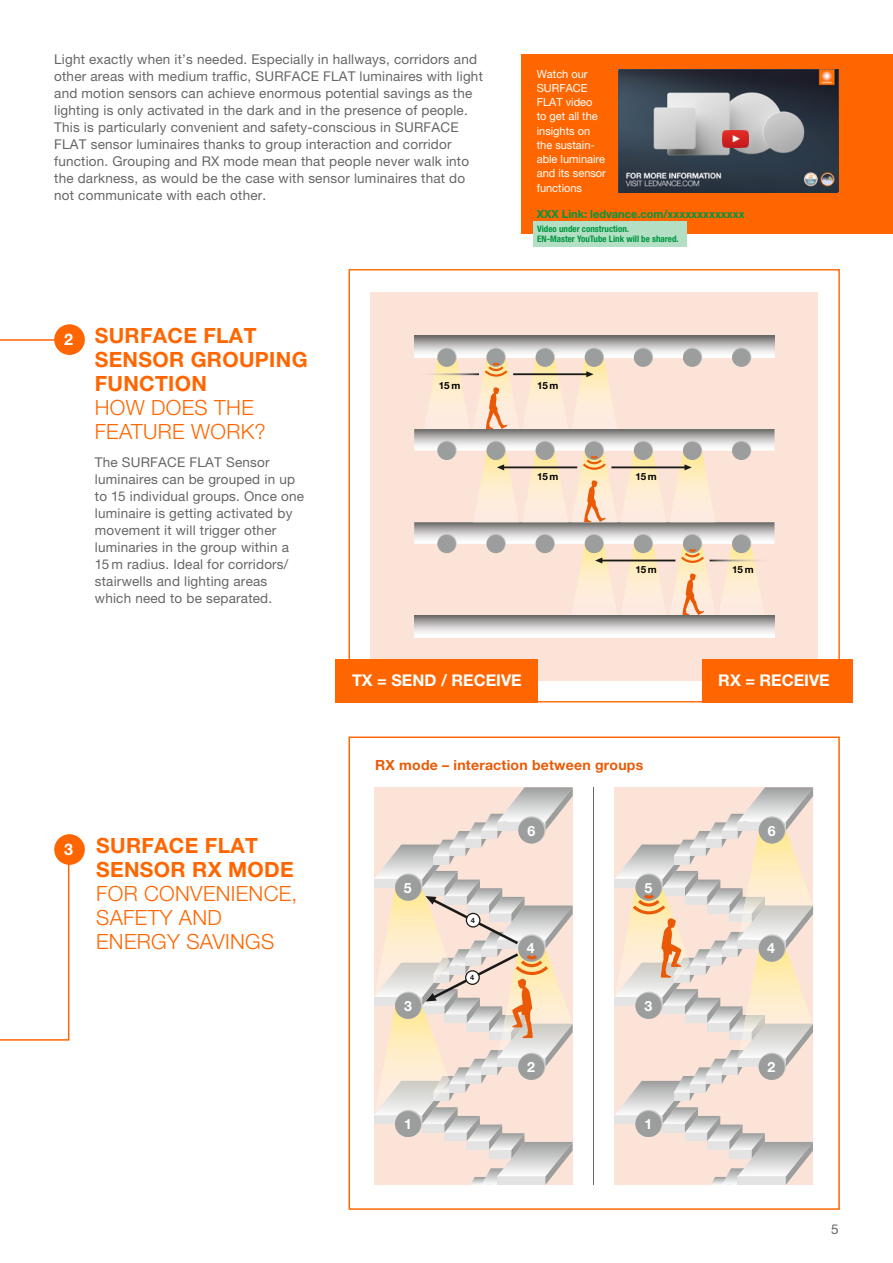
<style>
.page{position:relative;width:893px;height:1263px;background:#fff}
.page>*{position:absolute;margin:0;border:0;box-sizing:border-box;transform-origin:0 0}
.LDV_A4_Sub_Catalogue_12_pt_190626{font:300 21px/24px "Helvetica Neue LT Pro";letter-spacing:.015em;color:#f60}
.LDV_A4_Sub_Catalogue_12_pt_190626-2{font:700 21px/24px "Helvetica Neue LT Pro";letter-spacing:.015em;color:#f60}
.LDV_A4_Head_Bold__Zab_100___190612{font:700 16.2px "Helvetica Neue LT Pro";color:#fff}
.t1{font:700 16.05px "Helvetica Neue LT Pro";color:#fff}
.t2{font:700 14.1px "Helvetica Neue LT Pro";letter-spacing:.015em;color:#ea5a06}
.t3{font:700 14.1px "Helvetica Neue LT Pro";color:#fff}
.LDV_A4_Copy_9pt__4mm__210415{font:13.5px/17px "Helvetica Neue LT Pro";letter-spacing:.015em;color:#666}
.LDV_A4_Copy_9pt__4mm__210415-2{font:11.25px/14.2px "Helvetica Neue LT Pro";color:#fff}
.LDV_A4_Copy_9pt__4mm__210415-3{font:700 11.25px "Helvetica Neue LT Pro";color:#00963f}
.LDV_A4_Copy_9pt__4mm__210415-4{font:700 9.9px "Helvetica Neue LT Pro";letter-spacing:.08em;color:#000}
.Table_right_bold_neg_6pt{font:700 condensed 9px "Helvetica Neue LT Pro";color:#00963f}
.t4{font:700 7.35px "Helvetica Neue LT Pro";color:#1a1a18}
</style>
<div class="page">
<div style="left:521px;top:54px;width:372px;height:180px;background:#f60"></div>
<img style="left:619px;top:70px;width:218px;height:122px">
<img style="left:723px;top:130px;width:25px;height:18px">
<svg style="left:61px;top:863px;width:9px;height:178px"></svg>
<svg style="left:0;top:339px;width:61px;height:702px"></svg>
<div style="left:54px;top:324px;width:31px;height:31px;background:#f60;border-radius:50%"></div>
<div style="left:371px;top:292px;width:447px;height:388px;background:#fce3d7"></div>
<svg style="left:414px;top:336px;width:360px;height:21px;background:#bcbbbb"></svg>
<img style="left:432px;top:360px;width:38px;height:27px">
<img style="left:473px;top:360px;width:38px;height:27px">
<img style="left:530px;top:358px;width:30px;height:29px">
<img style="left:579px;top:358px;width:30px;height:29px">
<svg style="left:437px;top:347px;width:20px;height:20px"></svg>
<div style="left:437px;top:348px;width:19px;height:19px;background:#9c9d9d;border-radius:50%"></div>
<svg style="left:486px;top:347px;width:20px;height:20px"></svg>
<div style="left:487px;top:348px;width:18px;height:19px;background:#9c9d9d;border-radius:50%"></div>
<svg style="left:536px;top:347px;width:19px;height:20px"></svg>
<div style="left:536px;top:348px;width:18px;height:19px;background:#9c9d9d;border-radius:50%"></div>
<svg style="left:585px;top:347px;width:19px;height:20px"></svg>
<div style="left:585px;top:348px;width:18px;height:19px;background:#9c9d9d;border-radius:50%"></div>
<svg style="left:634px;top:347px;width:19px;height:20px"></svg>
<div style="left:634px;top:348px;width:18px;height:19px;background:#9c9d9d;border-radius:50%"></div>
<svg style="left:683px;top:347px;width:19px;height:20px"></svg>
<div style="left:683px;top:348px;width:18px;height:19px;background:#9c9d9d;border-radius:50%"></div>
<svg style="left:732px;top:347px;width:19px;height:20px"></svg>
<div style="left:732px;top:348px;width:18px;height:19px;background:#9c9d9d;border-radius:50%"></div>
<img style="left:481px;top:470px;width:30px;height:10px">
<img style="left:530px;top:470px;width:30px;height:10px">
<img style="left:580px;top:470px;width:29px;height:10px">
<img style="left:629px;top:470px;width:29px;height:10px">
<img style="left:678px;top:470px;width:29px;height:10px">
<img style="left:572px;top:563px;width:45px;height:52px">
<img style="left:621px;top:563px;width:45px;height:52px">
<img style="left:670px;top:563px;width:45px;height:52px">
<img style="left:719px;top:563px;width:45px;height:52px">
<svg style="left:683px;top:573px;width:21px;height:42px"></svg>
<svg style="left:414px;top:387px;width:360px;height:83px"></svg>
<svg style="left:485px;top:362px;width:109px;height:15px"></svg>
<img style="left:429px;top:373px;width:50px;height:2px">
<img style="left:434px;top:373px;width:26px;height:2px">
<svg style="left:414px;top:480px;width:360px;height:83px"></svg>
<div style="left:414px;top:615px;width:360px;height:22px;background:linear-gradient(to bottom,#787674,#fff)"></div>
<div style="left:702px;top:659px;width:151px;height:43px;background:#f60"></div>
<div style="left:336px;top:659px;width:202px;height:43px;background:#f60"></div>
<div style="left:54px;top:834px;width:31px;height:31px;background:#f60;border-radius:50%"></div>
<hr style="left:593px;top:788px;width:1px;height:397px;background:#686867">
<svg style="left:614px;top:787px;width:200px;height:398px;background:#e9dace"></svg>
<svg style="left:374px;top:787px;width:199px;height:398px;background:#e7d8cc"></svg>
<div style="left:349px;top:736px;width:491px;height:474px;border:2px solid #f60"></div>
<div style="left:533px;top:221px;width:153px;height:25px;background:#b3dfc5"></div>
<p class="LDV_A4_Copy_9pt__4mm__210415" style="left:54px;top:50px;width:430px">Light exactly when it’s needed. Especially in hallways, corridors and other areas with medium traffic, SURFACE FLAT luminaires with light and motion sensors can achieve enormous potential savings as the lighting is only activated in the dark and in the presence of people.<br>This is particularly convenient and safety-conscious in SURFACE FLAT sensor luminaires thanks to group interaction and corridor function. Grouping and RX mode mean that people never walk into the darkness, as would be the case with sensor luminaires that do not communicate with each other.</p>
<p class="t1" style="left:64px;top:330px;width:10px">2</p>
<p class="LDV_A4_Sub_Catalogue_12_pt_190626-2" style="left:95px;top:323px;width:214px">SURFACE FLAT<br>SENSOR GROUPING<br>FUNCTION</p>
<p class="LDV_A4_Sub_Catalogue_12_pt_190626" style="left:95px;top:395px;width:173px">HOW DOES THE<br>FEATURE WORK?</p>
<p class="LDV_A4_Copy_9pt__4mm__210415" style="left:95px;top:454px;width:211px">The SURFACE FLAT Sensor luminaires can be grouped in up to 15 individual groups. Once one luminaire is getting activated by movement it will trigger other luminaries in the group within a<br>15 m radius. Ideal for corridors/ stairwells and lighting areas which need to be separated.</p>
<p class="LDV_A4_Copy_9pt__4mm__210415-4" style="left:439px;top:379px;width:23px">15m</p>
<p class="LDV_A4_Copy_9pt__4mm__210415-2" style="left:537px;top:66px;width:71px">Watch our<br>SURFACE<br>FLAT video<br>to get all the insights on the sustain&shy;able luminaire and its sensor functions</p>
<p class="LDV_A4_Copy_9pt__4mm__210415-3" style="left:537px;top:207px;width:209px">XXX Link: ledvance.com/xxxxxxxxxxxxx</p>
<p class="Table_right_bold_neg_6pt" style="left:537px;top:223px;width:93px">Video under construction.</p>
<p class="Table_right_bold_neg_6pt" style="left:537px;top:234px;width:143px">EN-Master YouTube Link will be shared.</p>
<p class="LDV_A4_Copy_9pt__4mm__210415-4" style="left:537px;top:379px;width:23px">15m</p>
<p class="LDV_A4_Copy_9pt__4mm__210415-4" style="left:537px;top:470px;width:23px">15m</p>
<p class="LDV_A4_Copy_9pt__4mm__210415-4" style="left:635px;top:470px;width:23px">15m</p>
<p class="LDV_A4_Copy_9pt__4mm__210415-4" style="left:635px;top:563px;width:23px">15m</p>
<p class="LDV_A4_Copy_9pt__4mm__210415-4" style="left:732px;top:563px;width:23px">15m</p>
<p class="LDV_A4_Head_Bold__Zab_100___190612" style="left:352px;top:671px;width:171px">TX = SEND / RECEIVE</p>
<p class="LDV_A4_Head_Bold__Zab_100___190612" style="left:718px;top:671px;width:113px">RX = RECEIVE</p>
<p class="t1" style="left:64px;top:840px;width:10px">3</p>
<p class="LDV_A4_Sub_Catalogue_12_pt_190626-2" style="left:96px;top:833px;width:199px">SURFACE FLAT<br>SENSOR RX MODE</p>
<p class="LDV_A4_Sub_Catalogue_12_pt_190626" style="left:96px;top:881px;width:203px">FOR CONVENIENCE,<br>SAFETY AND<br>ENERGY SAVINGS</p>
<p class="t2" style="left:375px;top:756px;width:269px">RX mode – interaction between groups</p>
<p class="t3" style="left:527px;top:822px;width:9px">6</p>
<p class="t3" style="left:404px;top:879px;width:9px">5</p>
<p class="t3" style="left:644px;top:879px;width:9px">5</p>
<p class="t4" style="left:471px;top:915px;width:6px">4</p>
<p class="t3" style="left:527px;top:939px;width:9px">4</p>
<p class="t4" style="left:470px;top:973px;width:6px">4</p>
<p class="t3" style="left:404px;top:997px;width:9px">3</p>
<p class="t3" style="left:645px;top:997px;width:9px">3</p>
<p class="t3" style="left:527px;top:1058px;width:9px">2</p>
<p class="t3" style="left:404px;top:1115px;width:9px">1</p>
<p class="t3" style="left:644px;top:1115px;width:9px">1</p>
<p class="t3" style="left:768px;top:822px;width:9px">6</p>
<p class="t3" style="left:767px;top:939px;width:9px">4</p>
<p class="t3" style="left:768px;top:1058px;width:9px">2</p>
<p class="LDV_A4_Copy_9pt__4mm__210415" style="left:831px;top:1221px;width:9px">5</p>
</div>
